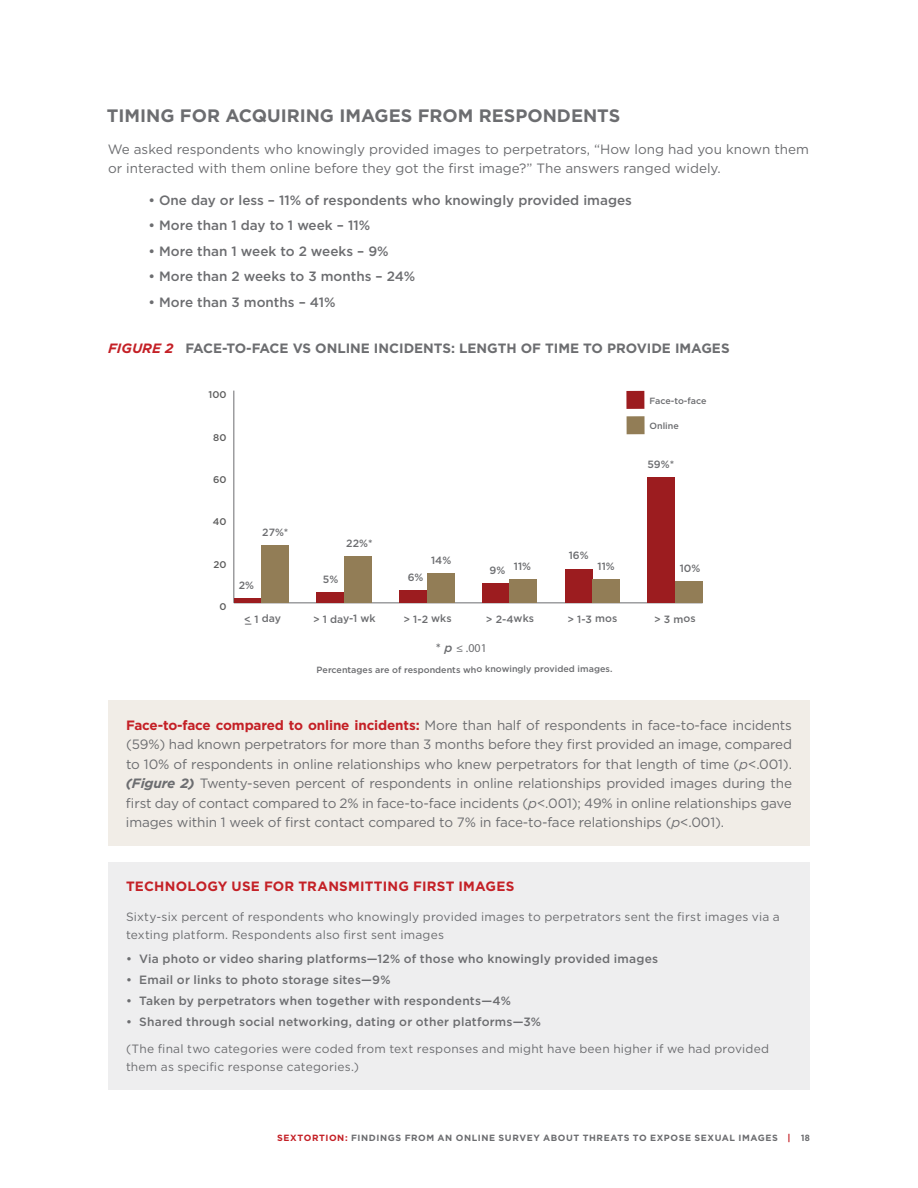
<style>
.page{position:relative;width:918px;height:1188px;background:#fff}
.page>*{position:absolute;margin:0;border:0;box-sizing:border-box;transform-origin:0 0}
.t1{font:700 18px "Gotham";color:#6c6d70}
.t2{font:13.5px/19.5px "Gotham";color:#6c6d70}
.t3{font:500 13.5px "Gotham";color:#6c6d70}
.t4{font:700 13.5px "Gotham";color:#6c6d70}
.t5{font:700 13.5px "Gotham";letter-spacing:.015em;color:#c42026}
.t6{font:12px/18px "Gotham";letter-spacing:.015em;color:#6c6d70}
.t7{font:500 12px "Gotham";letter-spacing:.015em;color:#6c6d70}
.t8{font:12px "Myriad Pro";color:#6c6d70}
.t9{font:500 10.5px "Gotham";letter-spacing:-.005em;color:#6c6d70}
.t10{font:500 9.75px "Gotham";color:#5d5d5d}
.t11{font:700 9px "Gotham";letter-spacing:.065em;color:#6c6d70}
.t12{font:500 9px "Gotham";letter-spacing:-.005em;color:#6c6d70}
.s1{font-style:italic;color:#c42026}
.s2{font-family:"Gotham";font-weight:500}
.s3{font-family:"Gotham";font-weight:500;font-style:italic}
.s4{font-weight:700;color:#c42026}
.s5{font-style:italic}
.s6{font-weight:700;font-style:italic}
.s7{color:#c42026}
.s8{font-family:"Gotham Narrow"}
</style>
<div class="page">
<div style="left:108px;top:700px;width:702px;height:146px;background:#f1ede7"></div>
<div style="left:108px;top:862px;width:702px;height:228px;background:#eeeeef"></div>
<div style="left:627px;top:416px;width:18px;height:18px;background:#927d56"></div>
<div style="left:626px;top:391px;width:18px;height:18px;background:#9c1c1f"></div>
<hr style="left:234px;top:602px;width:469px;height:1px;background:#6c6d70">
<hr style="left:233px;top:391px;width:1px;height:212px;background:#6c6d70">
<hr style="left:234px;top:599px;width:27px;height:4px;background:#9c1c1f">
<div style="left:261px;top:546px;width:28px;height:57px;background:#927d56"></div>
<div style="left:317px;top:592px;width:27px;height:11px;background:#9c1c1f"></div>
<div style="left:344px;top:556px;width:28px;height:47px;background:#927d56"></div>
<div style="left:399px;top:590px;width:28px;height:13px;background:#9c1c1f"></div>
<div style="left:427px;top:573px;width:27px;height:30px;background:#927d56"></div>
<div style="left:482px;top:584px;width:28px;height:19px;background:#9c1c1f"></div>
<div style="left:510px;top:580px;width:27px;height:23px;background:#927d56"></div>
<div style="left:565px;top:569px;width:27px;height:34px;background:#9c1c1f"></div>
<div style="left:592px;top:580px;width:28px;height:23px;background:#927d56"></div>
<div style="left:647px;top:478px;width:28px;height:125px;background:#9c1c1f"></div>
<div style="left:675px;top:582px;width:28px;height:21px;background:#927d56"></div>
<h1 class="t1" style="left:107px;top:104px;width:515px">TIMING FOR ACQUIRING IMAGES FROM RESPONDENTS</h1>
<p class="t2" style="left:108px;top:139px;width:703px">We asked respondents who knowingly provided images to perpetrators, “How long had you known them or interacted with them online before they got the first image?” The answers ranged widely.</p>
<p class="t3" style="left:148px;top:191px;width:485px">• One day or less – 11% of respondents who knowingly provided images</p>
<p class="t3" style="left:148px;top:217px;width:223px">• More than 1 day to 1 week – 11%</p>
<p class="t3" style="left:148px;top:242px;width:242px">• More than 1 week to 2 weeks – 9%</p>
<p class="t3" style="left:148px;top:268px;width:268px">• More than 2 weeks to 3 months – 24%</p>
<p class="t3" style="left:148px;top:293px;width:189px">• More than 3 months – 41%</p>
<p class="t4" style="left:108px;top:339px;width:623px"><span class="s1">FIGURE 2</span> FACE-TO-FACE VS ONLINE INCIDENTS: LENGTH OF TIME TO PROVIDE IMAGES</p>
<p class="t10" style="left:209px;top:388px;width:19px">100</p>
<p class="t10" style="left:213px;top:431px;width:15px">80</p>
<p class="t10" style="left:213px;top:473px;width:15px">60</p>
<p class="t12" style="left:649px;top:395px;width:59px">Face-to-face</p>
<p class="t12" style="left:650px;top:420px;width:31px">Online</p>
<p class="t9" style="left:648px;top:458px;width:28px">59%*</p>
<p class="t10" style="left:213px;top:516px;width:15px">40</p>
<p class="t10" style="left:213px;top:558px;width:15px">20</p>
<p class="t10" style="left:219px;top:600px;width:9px">0</p>
<p class="t9" style="left:262px;top:525px;width:28px">27%*</p>
<p class="t9" style="left:239px;top:579px;width:17px">2%</p>
<p class="t9" style="left:346px;top:536px;width:28px">22%*</p>
<p class="t9" style="left:323px;top:573px;width:17px">5%</p>
<p class="t9" style="left:408px;top:570px;width:17px">6%</p>
<p class="t9" style="left:431px;top:553px;width:22px">14%</p>
<p class="t9" style="left:569px;top:548px;width:22px">16%</p>
<p class="t9" style="left:490px;top:559px;width:43px">9% 11%</p>
<p class="t9" style="left:598px;top:559px;width:19px">11%</p>
<p class="t9" style="left:680px;top:561px;width:22px">10%</p>
<p class="t9" style="left:244px;top:612px;width:38px">&lt;_ 1 day</p>
<p class="t9" style="left:313px;top:612px;width:64px">&gt; 1 day-1 wk</p>
<p class="t9" style="left:403px;top:612px;width:50px">&gt; 1-2 wks</p>
<p class="t9" style="left:486px;top:612px;width:50px">&gt; 2-4wks</p>
<p class="t9" style="left:567px;top:612px;width:51px">&gt; 1-3 mos</p>
<p class="t9" style="left:654px;top:612px;width:43px">&gt; 3 mos</p>
<p class="t8" style="left:436px;top:640px;width:53px"><span class="s2">*</span> <span class="s3">p</span> ≤ .001</p>
<p class="t12" style="left:317px;top:663px;width:297px">Percentages are of respondents who knowingly provided images.</p>
<p class="t2" style="left:126px;top:715px;width:667px;text-align:justify"><span class="s4">Face-to-face compared to online incidents:</span> More than half of respondents in face-to-face incidents (59%) had known perpetrators for more than 3 months before they first provided an image, compared to 10% of respondents in online relationships who knew perpetrators for that length of time (<span class="s5">p</span>&lt;.001). <span class="s6">(Figure 2)</span> Twenty-seven percent of respondents in online relationships provided images during the first day of contact compared to 2% in face-to-face incidents (<span class="s5">p</span>&lt;.001); 49% in online relationships gave images within 1 week of first contact compared to 7% in face-to-face relationships (<span class="s5">p</span>&lt;.001).</p>
<p class="t5" style="left:126px;top:877px;width:390px">TECHNOLOGY USE FOR TRANSMITTING FIRST IMAGES</p>
<p class="t6" style="left:126px;top:908px;width:655px">Sixty-six percent of respondents who knowingly provided images to perpetrators sent the first images via a texting platform. Respondents also first sent images</p>
<p class="t7" style="left:126px;top:951px;width:534px">• Via photo or video sharing platforms—12% of those who knowingly provided images</p>
<p class="t7" style="left:126px;top:972px;width:266px">• Email or links to photo storage sites—9%</p>
<p class="t7" style="left:126px;top:993px;width:386px">• Taken by perpetrators when together with respondents—4%</p>
<p class="t7" style="left:126px;top:1014px;width:417px">• Shared through social networking, dating or other platforms—3%</p>
<p class="t6" style="left:126px;top:1040px;width:645px">(The final two categories were coded from text responses and might have been higher if we had provided them as specific response categories.)</p>
<p class="t11" style="left:277px;top:1132px;width:534px"><span class="s7">SEXTORTION:</span> FINDINGS FROM AN ONLINE SURVEY ABOUT THREATS TO EXPOSE SEXUAL IMAGES <span class="s7">|</span> <span class="s8">18</span></p>
</div>
